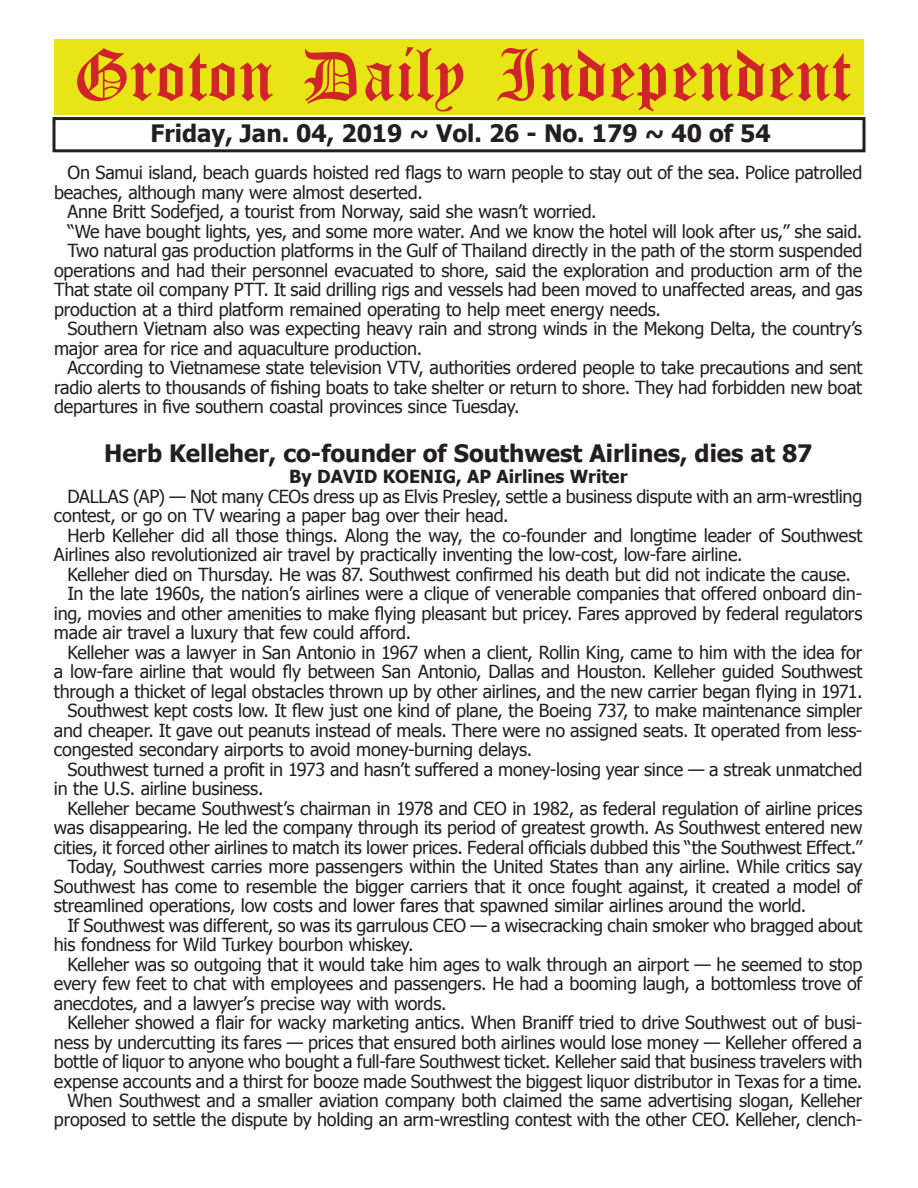
<style>
.page{position:relative;width:918px;height:1188px;background:#fff}
.page>*{position:absolute;margin:0;border:0;box-sizing:border-box;transform-origin:0 0}
.t1{font:54px "Old English Five";color:#d1232a}
.t2{font:700 24px "Tahoma";color:#231f20}
.t3{font:18px/19.5px "Tahoma";letter-spacing:-.015em;color:#231f20}
.t4{font:700 18px "Tahoma";color:#231f20}
</style>
<div class="page">
<div style="left:52px;top:117px;width:814px;height:35px;border:3px solid #231f20"></div>
<div style="left:54px;top:40px;width:810px;height:75px;background:#e7e515"></div>
<h1 class="t1" style="left:73px;top:50px;width:779px">Groton Daily Independent</h1>
<h2 class="t2" style="left:151px;top:116px;width:622px">Friday, Jan. 04, 2019 ~ Vol. 26 - No. 179 ~ 40 of 54</h2>
<p class="t3" style="left:68px;top:162px;width:796px">On Samui island, beach guards hoisted red flags to warn people to stay out of the sea. Police patrolled</p>
<p class="t3" style="left:54px;top:182px;width:370px">beaches, although many were almost deserted.</p>
<p class="t3" style="left:68px;top:201px;width:531px">Anne Britt Sodefjed, a tourist from Norway, said she wasn’t worried.</p>
<p class="t3" style="left:68px;top:221px;width:796px">“We have bought lights, yes, and some more water. And we know the hotel will look after us,” she said.</p>
<p class="t3" style="left:68px;top:240px;width:796px">Two natural gas production platforms in the Gulf of Thailand directly in the path of the storm suspended</p>
<p class="t3" style="left:54px;top:260px;width:810px">operations and had their personnel evacuated to shore, said the exploration and production arm of the</p>
<p class="t3" style="left:54px;top:279px;width:810px">That state oil company PTT. It said drilling rigs and vessels had been moved to unaffected areas, and gas</p>
<p class="t3" style="left:54px;top:299px;width:609px">production at a third platform remained operating to help meet energy needs.</p>
<p class="t3" style="left:68px;top:318px;width:796px">Southern Vietnam also was expecting heavy rain and strong winds in the Mekong Delta, the country’s</p>
<p class="t3" style="left:54px;top:338px;width:370px">major area for rice and aquaculture production.</p>
<p class="t3" style="left:68px;top:357px;width:796px">According to Vietnamese state television VTV, authorities ordered people to take precautions and sent</p>
<p class="t3" style="left:54px;top:377px;width:810px">radio alerts to thousands of fishing boats to take shelter or return to shore. They had forbidden new boat</p>
<p class="t3" style="left:54px;top:396px;width:467px">departures in five southern coastal provinces since Tuesday.</p>
<h2 class="t2" style="left:104px;top:436px;width:710px">Herb Kelleher, co-founder of Southwest Airlines, dies at 87</h2>
<p class="t4" style="left:289px;top:464px;width:340px">By DAVID KOENIG, AP Airlines Writer</p>
<p class="t3" style="left:54px;top:486px;width:810px;text-indent:14px">DALLAS (AP) — Not many CEOs dress up as Elvis Presley, settle a business dispute with an arm-wrestling contest, or go on TV wearing a paper bag over their head.</p>
<p class="t3" style="left:54px;top:525px;width:810px;text-indent:14px">Herb Kelleher did all those things. Along the way, the co-founder and longtime leader of Southwest<br>Airlines also revolutionized air travel by practically inventing the low-cost, low-fare airline.</p>
<p class="t3" style="left:67px;top:564px;width:785px">Kelleher died on Thursday. He was 87. Southwest confirmed his death but did not indicate the cause.</p>
<p class="t3" style="left:67px;top:583px;width:796px">In the late 1960s, the nation’s airlines were a clique of venerable companies that offered onboard din-</p>
<p class="t3" style="left:54px;top:603px;width:810px">ing, movies and other amenities to make flying pleasant but pricey. Fares approved by federal regulators</p>
<p class="t3" style="left:54px;top:622px;width:359px">made air travel a luxury that few could afford.</p>
<p class="t3" style="left:67px;top:642px;width:796px">Kelleher was a lawyer in San Antonio in 1967 when a client, Rollin King, came to him with the idea for</p>
<p class="t3" style="left:54px;top:661px;width:810px">a low-fare airline that would fly between San Antonio, Dallas and Houston. Kelleher guided Southwest</p>
<p class="t3" style="left:54px;top:681px;width:810px">through a thicket of legal obstacles thrown up by other airlines, and the new carrier began flying in 1971.</p>
<p class="t3" style="left:67px;top:700px;width:796px">Southwest kept costs low. It flew just one kind of plane, the Boeing 737, to make maintenance simpler</p>
<p class="t3" style="left:54px;top:720px;width:810px">and cheaper. It gave out peanuts instead of meals. There were no assigned seats. It operated from less-</p>
<p class="t3" style="left:54px;top:739px;width:480px">congested secondary airports to avoid money-burning delays.</p>
<p class="t3" style="left:67px;top:758px;width:797px">Southwest turned a profit in 1973 and hasn’t suffered a money-losing year since — a streak unmatched</p>
<p class="t3" style="left:54px;top:778px;width:211px">in the U.S. airline business.</p>
<p class="t3" style="left:67px;top:797px;width:796px">Kelleher became Southwest’s chairman in 1978 and CEO in 1982, as federal regulation of airline prices</p>
<p class="t3" style="left:54px;top:817px;width:810px">was disappearing. He led the company through its period of greatest growth. As Southwest entered new</p>
<p class="t3" style="left:54px;top:836px;width:810px">cities, it forced other airlines to match its lower prices. Federal officials dubbed this “the Southwest Effect.”</p>
<p class="t3" style="left:67px;top:856px;width:797px">Today, Southwest carries more passengers within the United States than any airline. While critics say</p>
<p class="t3" style="left:54px;top:875px;width:810px">Southwest has come to resemble the bigger carriers that it once fought against, it created a model of</p>
<p class="t3" style="left:54px;top:895px;width:754px">streamlined operations, low costs and lower fares that spawned similar airlines around the world.</p>
<p class="t3" style="left:67px;top:914px;width:797px">If Southwest was different, so was its garrulous CEO — a wisecracking chain smoker who bragged about</p>
<p class="t3" style="left:54px;top:934px;width:361px">his fondness for Wild Turkey bourbon whiskey.</p>
<p class="t3" style="left:67px;top:953px;width:796px">Kelleher was so outgoing that it would take him ages to walk through an airport — he seemed to stop</p>
<p class="t3" style="left:54px;top:973px;width:810px">every few feet to chat with employees and passengers. He had a booming laugh, a bottomless trove of</p>
<p class="t3" style="left:54px;top:992px;width:394px">anecdotes, and a lawyer’s precise way with words.</p>
<p class="t3" style="left:67px;top:1012px;width:796px">Kelleher showed a flair for wacky marketing antics. When Braniff tried to drive Southwest out of busi-</p>
<p class="t3" style="left:54px;top:1031px;width:810px">ness by undercutting its fares — prices that ensured both airlines would lose money — Kelleher offered a</p>
<p class="t3" style="left:54px;top:1051px;width:810px">bottle of liquor to anyone who bought a full-fare Southwest ticket. Kelleher said that business travelers with</p>
<p class="t3" style="left:54px;top:1070px;width:810px">expense accounts and a thirst for booze made Southwest the biggest liquor distributor in Texas for a time.</p>
<p class="t3" style="left:67px;top:1090px;width:796px">When Southwest and a smaller aviation company both claimed the same advertising slogan, Kelleher</p>
<p class="t3" style="left:54px;top:1109px;width:810px">proposed to settle the dispute by holding an arm-wrestling contest with the other CEO. Kelleher, clench-</p>
</div>
